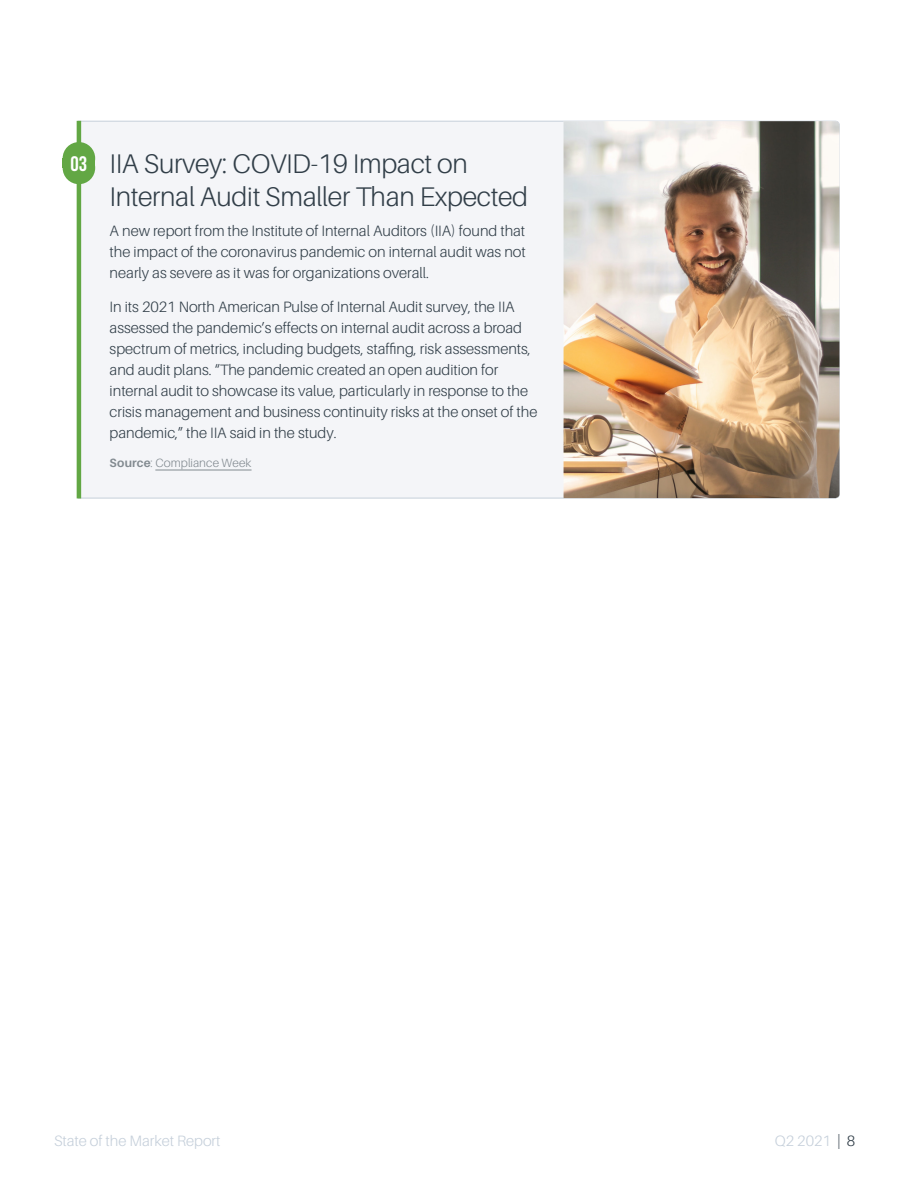
<style>
.page{position:relative;width:918px;height:1188px;background:#fff}
.page>*{position:absolute;margin:0;border:0;box-sizing:border-box;transform-origin:0 0}
.t1{font:300 27px/33px "Aileron";letter-spacing:-.01em;color:#313e48}
.Subhead_-_Large{font:700 21px "Bebas Neue";color:#fff}
.t2{font:300 15px/21px "Aileron";color:#313e48;text-align:justify}
.t3{font:300 15px "Aileron";color:#c5cfda}
.t4{font:300 12px "Aileron";letter-spacing:.005em;color:#838b91}
.s1{font-weight:700}
.s2{color:#313e48}
</style>
<div class="page">
<div style="left:78px;top:120px;width:762px;height:379px;background:#f4f5f8"></div>
<hr style="left:155px;top:470px;width:97px;height:1px;background:#838b91">
<hr style="left:77px;top:121px;width:4px;height:377px;background:#62a744">
<div style="left:63px;top:142px;width:32px;height:33px;background:#62a744;border-radius:50%"></div>
<div style="left:63px;top:152px;width:32px;height:32px;background:#62a744;border-radius:50%"></div>
<div style="left:63px;top:158px;width:32px;height:10px;background:#62a744"></div>
<img style="left:564px;top:121px;width:275px;height:377px">
<p class="Subhead_-_Large" style="left:71px;top:152px;width:18px">03</p>
<p class="t1" style="left:110px;top:148px;width:420px">IIA Survey: COVID-19 Impact on<br>Internal Audit Smaller Than Expected</p>
<p class="t2" style="left:110px;top:220px;width:418px">A new report from the Institute of Internal Auditors (IIA) found that the impact of the coronavirus pandemic on internal audit was not nearly as severe as it was for organizations overall.</p>
<p class="t2" style="left:110px;top:296px;width:429px;text-align:left">In its 2021 North American Pulse of Internal Audit survey, the IIA assessed the pandemic’s effects on internal audit across a broad spectrum of metrics, including budgets, staffing, risk assessments, and audit plans. “The pandemic created an open audition for internal audit to showcase its value, particularly in response to the crisis management and business continuity risks at the onset of the pandemic,” the IIA said in the study.</p>
<p class="t4" style="left:110px;top:456px;width:143px"><span class="s1">Source</span>: Compliance Week</p>
<p class="t3" style="left:54px;top:1132px;width:168px">State of the Market Report</p>
<p class="t3" style="left:775px;top:1132px;width:82px">Q2 2021 <span class="s2">| 8</span></p>
</div>
